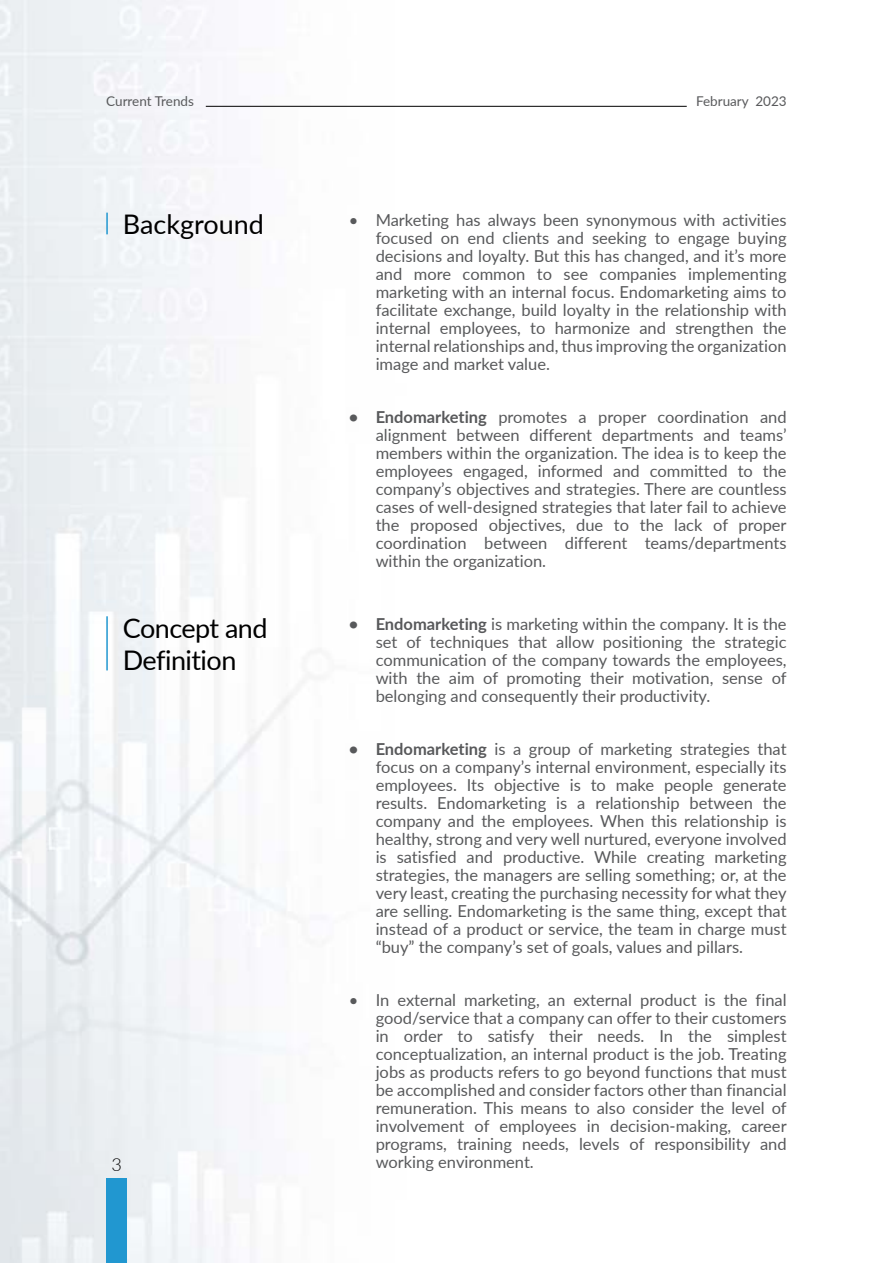
<style>
.page{position:relative;width:893px;height:1263px;background:#fff}
.page>*{position:absolute;margin:0;border:0;box-sizing:border-box;transform-origin:0 0}
.t1{font:27px/32.4px "Lato";letter-spacing:-.02em;color:#000}
.t2{font:27px "Lato";color:#000}
.t3{font:300 18px "Lato";color:#000}
.t4{font:16.5px/18px "Lato";color:#58595b;text-align:justify}
.t5{font:13.5px "Lato";color:#58595b}
.s1{font-weight:700}
</style>
<div class="page">
<hr style="left:206px;top:106px;width:481px;height:1px;background:#000">
<div style="left:106px;top:1178px;width:21px;height:85px;background:#2197d0"></div>
<hr style="left:106px;top:213px;width:2px;height:21px;background:#2197d0">
<hr style="left:106px;top:616px;width:2px;height:54px;background:#2197d0">
<p class="t5" style="left:106px;top:92px;width:89px">Current Trends</p>
<p class="t5" style="left:696px;top:92px;width:92px">February 2023</p>
<h1 class="t2" style="left:123px;top:205px;width:143px">Background</h1>
<h1 class="t1" style="left:123px;top:611px;width:146px">Concept and<br>Definition</h1>
<p class="t3" style="left:112px;top:1152px;width:12px">3</p>
<p class="t4" style="left:376px;top:210px;width:412px;text-indent:-27px">• Marketing has always been synonymous with activities focused on end clients and seeking to engage buying decisions and loyalty. But this has changed, and it’s more and more common to see companies implementing marketing with an internal focus. Endomarketing aims to facilitate exchange, build loyalty in the relationship with internal employees, to harmonize and strengthen the internal relationships and, thus improving the organization image and market value.</p>
<p class="t4" style="left:376px;top:407px;width:412px;text-indent:-27px"><span class="s1">• Endomarketing</span> promotes a proper coordination and alignment between different departments and teams’ members within the organization. The idea is to keep the employees engaged, informed and committed to the company’s objectives and strategies. There are countless cases of well-designed strategies that later fail to achieve the proposed objectives, due to the lack of proper coordination between different teams/departments within the organization.</p>
<p class="t4" style="left:376px;top:614px;width:412px;text-indent:-27px"><span class="s1">• Endomarketing</span> is marketing within the company. It is the set of techniques that allow positioning the strategic communication of the company towards the employees, with the aim of promoting their motivation, sense of belonging and consequently their productivity.</p>
<p class="t4" style="left:376px;top:739px;width:412px;text-indent:-27px"><span class="s1">• Endomarketing</span> is a group of marketing strategies that focus on a company’s internal environment, especially its employees. Its objective is to make people generate results. Endomarketing is a relationship between the company and the employees. When this relationship is healthy, strong and very well nurtured, everyone involved is satisfied and productive. While creating marketing strategies, the managers are selling something; or, at the very least, creating the purchasing necessity for what they are selling. Endomarketing is the same thing, except that instead of a product or service, the team in charge must “buy” the company’s set of goals, values and pillars.</p>
<p class="t4" style="left:376px;top:990px;width:412px;text-indent:-27px">• In external marketing, an external product is the final good/service that a company can offer to their customers in order to satisfy their needs. In the simplest conceptualization, an internal product is the job. Treating jobs as products refers to go beyond functions that must be accomplished and consider factors other than financial remuneration. This means to also consider the level of involvement of employees in decision-making, career programs, training needs, levels of responsibility and working environment.</p>
</div>
